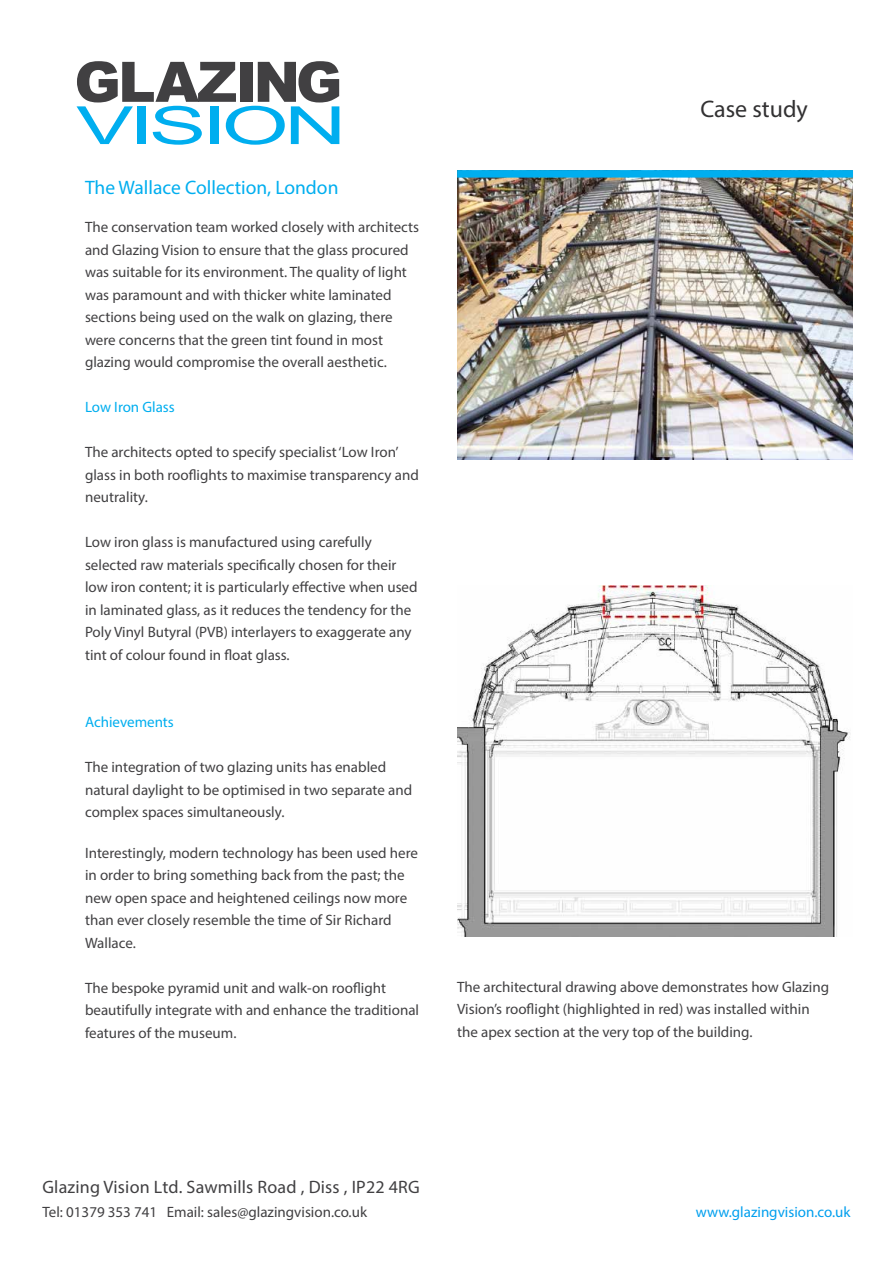
<style>
.page{position:relative;width:893px;height:1263px;background:#fff}
.page>*{position:absolute;margin:0;border:0;box-sizing:border-box;transform-origin:0 0}
.t1{font:24px "Myriad Pro";color:#323132}
.t2{font:19.5px "Myriad Pro";color:#00aeef}
.t3{font:18px "Myriad Pro";letter-spacing:.01em;color:#414042}
.t4{font:15px/22.5px "Myriad Pro";color:#414042}
.t5{font:15px "Myriad Pro";color:#00aeef}
.t6{font:15px "Myriad Pro";color:#009fee}
</style>
<div class="page">
<img style="left:457px;top:178px;width:396px;height:282px">
<svg style="left:77px;top:61px;width:262px;height:84px"></svg>
<div style="left:457px;top:170px;width:396px;height:8px;background:#00aeef"></div>
<img style="left:457px;top:586px;width:394px;height:351px">
<h2 class="t2" style="left:85px;top:176px;width:255px">The Wallace Collection, London</h2>
<p class="t4" style="left:85px;top:216px;width:335px">The conservation team worked closely with architects and Glazing Vision to ensure that the glass procured was suitable for its environment. The quality of light was paramount and with thicker white laminated sections being used on the walk on glazing, there were concerns that the green tint found in most glazing would compromise the overall aesthetic.</p>
<p class="t5" style="left:85px;top:398px;width:91px">Low Iron Glass</p>
<p class="t4" style="left:85px;top:441px;width:335px">The architects opted to specify specialist ‘Low Iron’ glass in both rooflights to maximise transparency and neutrality.</p>
<p class="t4" style="left:85px;top:531px;width:334px">Low iron glass is manufactured using carefully selected raw materials specifically chosen for their low iron content; it is particularly effective when used in laminated glass, as it reduces the tendency for the Poly Vinyl Butyral (PVB) interlayers to exaggerate any tint of colour found in float glass.</p>
<p class="t5" style="left:85px;top:713px;width:90px">Achievements</p>
<p class="t4" style="left:85px;top:756px;width:329px">The integration of two glazing units has enabled natural daylight to be optimised in two separate and complex spaces simultaneously.</p>
<p class="t4" style="left:85px;top:841px;width:334px">Interestingly, modern technology has been used here in order to bring something back from the past; the new open space and heightened ceilings now more than ever closely resemble the time of Sir Richard Wallace.</p>
<p class="t4" style="left:85px;top:976px;width:336px">The bespoke pyramid unit and walk-on rooflight beautifully integrate with and enhance the traditional features of the museum.</p>
<h1 class="t1" style="left:700px;top:94px;width:109px">Case study</h1>
<p class="t4" style="left:457px;top:975px;width:373px">The architectural drawing above demonstrates how Glazing<br>Vision’s rooflight (highlighted in red) was installed within the apex section at the very top of the building.</p>
<p class="t3" style="left:43px;top:1175px;width:379px">Glazing Vision Ltd. Sawmills Road , Diss , IP22 4RG</p>
<p class="t4" style="left:43px;top:1200px;width:326px">Tel: 01379 353 741 Email: sales@glazingvision.co.uk</p>
<p class="t6" style="left:696px;top:1202px;width:156px">www.glazingvision.co.uk</p>
</div>
